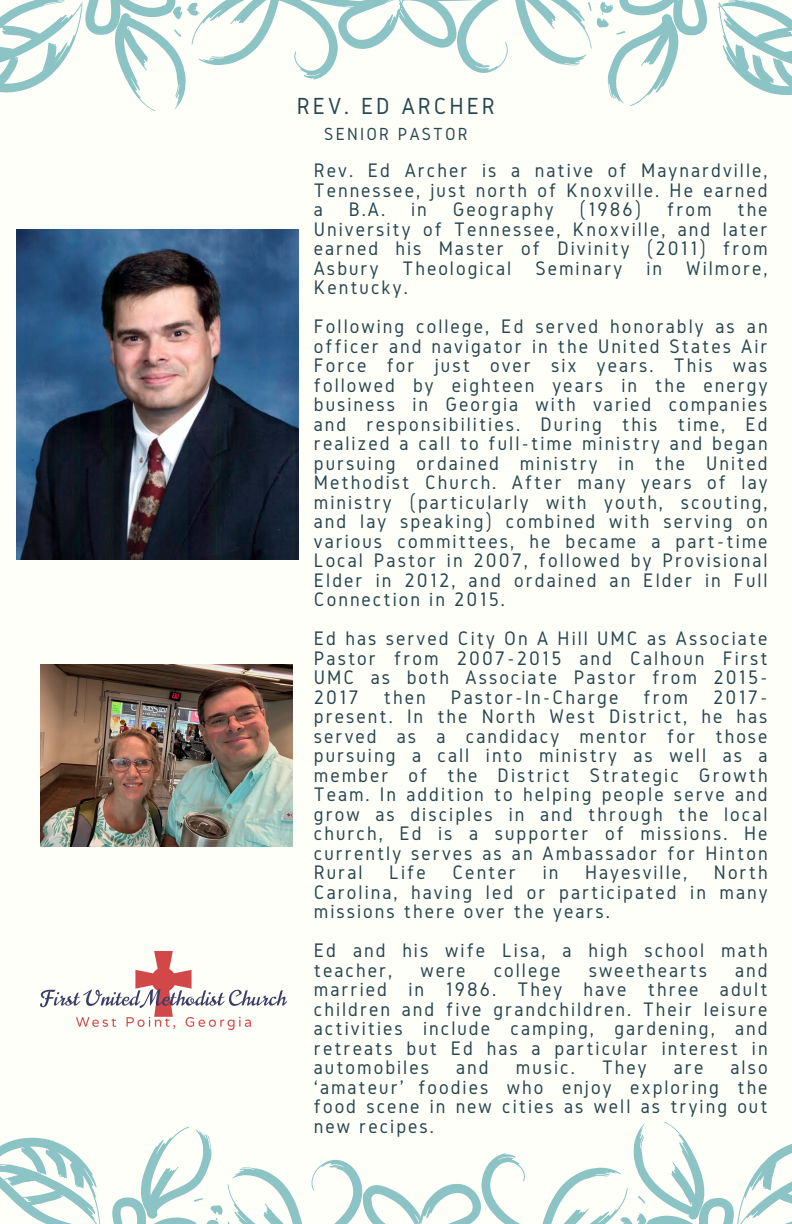
<style>
.page{position:relative;width:792px;height:1224px;background:#fffff9}
.page>*{position:absolute;margin:0;border:0;box-sizing:border-box;transform-origin:0 0}
.t1{font:24.2px "Gidole";letter-spacing:.12em;color:#27464e}
.t2{font:20.4px/19.6px "Gidole";letter-spacing:.1em;color:#27464e;text-align:justify}
.t3{font:18.2px "Gidole";letter-spacing:.12em;color:#27464e}
</style>
<div class="page">
<svg style="left:717px;top:0;width:75px;height:95px"></svg>
<svg style="left:0;top:0;width:707px;height:111px"></svg>
<svg style="left:0;top:1137px;width:101px;height:87px"></svg>
<svg style="left:112px;top:1122px;width:680px;height:102px"></svg>
<img style="left:16px;top:230px;width:282px;height:330px">
<img style="left:40px;top:665px;width:252px;height:181px">
<img style="left:40px;top:952px;width:246px;height:78px">
<p class="t1" style="left:297px;top:92px;width:200px">REV. ED ARCHER</p>
<p class="t3" style="left:324px;top:124px;width:145px">SENIOR PASTOR</p>
<h2 class="t2" style="left:314px;top:160px;width:455px">Rev. Ed Archer is a native of Maynardville, Tennessee, just north of Knoxville. He earned a</h2>
<h2 class="t2" style="left:349px;top:199px;width:38px">B.A.</h2>
<h2 class="t2" style="left:411px;top:199px;width:17px">in</h2>
<h2 class="t2" style="left:453px;top:199px;width:103px">Geography</h2>
<h2 class="t2" style="left:580px;top:199px;width:63px">(1986)</h2>
<h2 class="t2" style="left:667px;top:199px;width:46px">from</h2>
<h2 class="t2" style="left:314px;top:199px;width:455px;text-indent:424px">the University of Tennessee, Knoxville, and later earned his Master of Divinity (2011) from Asbury Theological Seminary in Wilmore, Kentucky.</h2>
<h2 class="t2" style="left:314px;top:316px;width:455px">Following college, Ed served honorably as an officer and navigator in the United States Air Force for just over six years. This was followed by eighteen years in the energy business in Georgia with varied companies and responsibilities. During this time, Ed realized a call to full-time ministry and began pursuing ordained ministry in the United Methodist Church. After many years of lay ministry (particularly with youth, scouting, and lay speaking) combined with serving on various committees, he became a part-time Local Pastor in 2007, followed by Provisional Elder in 2012, and ordained an Elder in Full Connection in 2015.</h2>
<h2 class="t2" style="left:314px;top:628px;width:455px">Ed has served City On A Hill UMC as Associate Pastor from 2007-2015 and Calhoun First UMC as both Associate Pastor from 2015- 2017 then Pastor-In-Charge from 2017- present. In the North West District, he has served as a candidacy mentor for those pursuing a call into ministry as well as a member of the District Strategic Growth Team. In addition to helping people serve and grow as disciples in and through the local church, Ed is a supporter of missions. He currently serves as an Ambassador for Hinton Rural</h2>
<h2 class="t2" style="left:389px;top:862px;width:38px">Life</h2>
<h2 class="t2" style="left:452px;top:862px;width:65px">Center</h2>
<h2 class="t2" style="left:543px;top:862px;width:17px">in</h2>
<h2 class="t2" style="left:585px;top:862px;width:104px">Hayesville,</h2>
<h2 class="t2" style="left:314px;top:862px;width:455px;text-indent:400px">North Carolina, having led or participated in many missions there over the years.</h2>
<p class="t2" style="left:314px;top:940px;width:455px">Ed and his wife Lisa, a high school math teacher,</p>
<p class="t2" style="left:314px;top:960px;width:455px;text-indent:421px">and married in 1986. They have three adult children and five grandchildren. Their leisure activities include camping, gardening, and retreats but Ed has a particular interest in automobiles</p>
<p class="t2" style="left:420px;top:960px;width:47px">were</p>
<p class="t2" style="left:494px;top:960px;width:68px">college</p>
<p class="t2" style="left:589px;top:960px;width:120px">sweethearts</p>
<p class="t2" style="left:314px;top:1057px;width:455px;text-indent:417px">also ‘amateur’ foodies who enjoy exploring the food scene in new cities as well as trying out new recipes.</p>
<p class="t2" style="left:456px;top:1057px;width:34px">and</p>
<p class="t2" style="left:516px;top:1057px;width:61px">music.</p>
<p class="t2" style="left:602px;top:1057px;width:46px">They</p>
<p class="t2" style="left:674px;top:1057px;width:31px">are</p>
</div>
